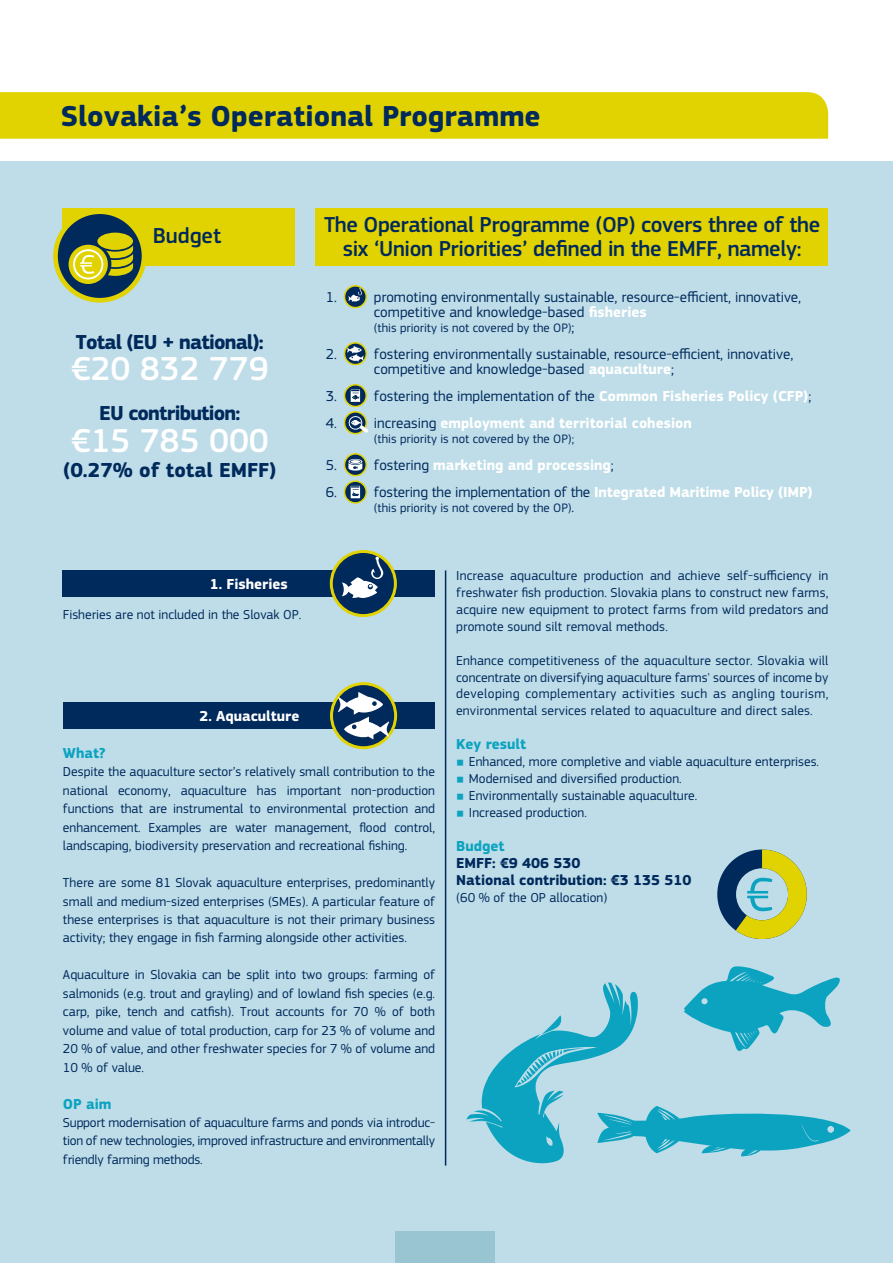
<style>
.page{position:relative;width:893px;height:1263px;background:#fff}
.page>*{position:absolute;margin:0;border:0;box-sizing:border-box;transform-origin:0 0}
.t1{font:500 34.5px "EC Square Sans Pro";color:#fff}
.t2{font:700 30px "EC Square Sans Pro";color:#00295c}
.t3{font:500 22.5px/24px "EC Square Sans Pro";letter-spacing:-.015em;color:#00295c;text-align:center}
.t4{font:700 21px "EC Square Sans Pro";letter-spacing:-.04em;color:#00295c}
.t5{font:700 21px "EC Square Sans Pro";color:#00295c}
.t6{font:15px/15px "EC Square Sans Pro";color:#00295c}
.t7{font:700 15px/27px "EC Square Sans Pro";color:#fff}
.t8{font:700 15px/17px "EC Square Sans Pro";color:#00295c}
.t9{font:700 15px "EC Square Sans Pro";color:#0ba3c0}
.t10{font:13.5px/18.5px "EC Square Sans Pro";color:#00295c;text-align:justify}
.t11{font:12.75px "EC Square Sans Pro";color:#00295c}
.s1{font-weight:700;color:#fff}
.s2{font-size:15px}
.s3{font-weight:400;color:#00295c}
.s4{font-size:9.3px;color:#0ba3c0}
.s5{color:#0ba3c0}
</style>
<div class="page">
<div style="left:0;top:161px;width:893px;height:1102px;background:#bedde8"></div>
<div style="left:0;top:92px;width:828px;height:47px;background:#e1d201"></div>
<div style="left:63px;top:208px;width:232px;height:57px;background:#e1d201"></div>
<div style="left:315px;top:208px;width:513px;height:57px;background:#e1d201"></div>
<div style="left:63px;top:570px;width:372px;height:27px;background:#00295c"></div>
<hr style="left:445px;top:570px;width:1px;height:595px;background:#00295c">
<svg style="left:330px;top:550px;width:67px;height:67px"></svg>
<div style="left:395px;top:1231px;width:100px;height:32px;background:#99c4d1"></div>
<svg style="left:53px;top:209px;width:93px;height:94px"></svg>
<div style="left:63px;top:703px;width:372px;height:26px;background:#00295c"></div>
<svg style="left:330px;top:682px;width:67px;height:67px"></svg>
<svg style="left:344px;top:285px;width:23px;height:23px"></svg>
<svg style="left:344px;top:342px;width:23px;height:23px"></svg>
<svg style="left:344px;top:453px;width:23px;height:51px"></svg>
<svg style="left:344px;top:384px;width:25px;height:50px"></svg>
<svg style="left:466px;top:966px;width:385px;height:197px"></svg>
<svg style="left:717px;top:849px;width:90px;height:90px"></svg>
<p class="t2" style="left:61px;top:98px;width:481px">Slovakia’s Operational Programme</p>
<p class="t3" style="left:153px;top:224px;width:70px">Budget</p>
<p class="t3" style="left:324px;top:213px;width:498px">The Operational Programme (OP) covers three of the six ‘Union Priorities’ defined in the EMFF, namely:</p>
<p class="t4" style="left:76px;top:329px;width:189px">Total (EU + national):</p>
<p class="t1" style="left:71px;top:349px;width:199px">€20 832 779</p>
<p class="t4" style="left:99px;top:401px;width:143px">EU contribution:</p>
<p class="t1" style="left:71px;top:420px;width:199px">€15 785 000</p>
<p class="t5" style="left:63px;top:458px;width:215px">(0.27% of total EMFF)</p>
<p class="t6" style="left:326px;top:289px;width:13px">1.</p>
<p class="t6" style="left:374px;top:289px;width:429px">promoting environmentally sustainable, resource-efficient, innovative, competitive and knowledge-based <span class="s1">fisheries</span></p>
<p class="t11" style="left:374px;top:320px;width:202px">(this priority is not covered by the OP)<span class="s2">;</span></p>
<p class="t6" style="left:374px;top:346px;width:421px">fostering environmentally sustainable, resource-efficient, innovative, competitive and knowledge-based <span class="s1">aquaculture</span>;</p>
<p class="t7" style="left:374px;top:383px;width:439px"><span class="s3">fostering the implementation of the</span> Common Fisheries Policy (CFP)<span class="s3">; increasing</span> employment and territorial cohesion</p>
<p class="t11" style="left:374px;top:431px;width:202px">(this priority is not covered by the OP);</p>
<p class="t7" style="left:374px;top:452px;width:440px"><span class="s3">fostering</span> marketing and processing<span class="s3">;<br>fostering the implementation of the</span> Integrated Maritime Policy (IMP)</p>
<p class="t11" style="left:374px;top:500px;width:202px">(this priority is not covered by the OP)<span class="s2">.</span></p>
<p class="t6" style="left:326px;top:346px;width:13px">2.</p>
<p class="t6" style="left:326px;top:382px;width:13px;line-height:27px">3.<br>4.</p>
<p class="t6" style="left:326px;top:451px;width:13px;line-height:27.2px">5.<br>6.</p>
<p class="t7" style="left:210px;top:571px;width:80px">1. Fisheries</p>
<p class="t10" style="left:456px;top:567px;width:374px;line-height:17px">Increase aquaculture production and achieve self-sufficiency in freshwater fish production. Slovakia plans to construct new farms, acquire new equipment to protect farms from wild predators and promote sound silt removal methods.</p>
<p class="t10" style="left:456px;top:652px;width:374px;line-height:17px">Enhance competitiveness of the aquaculture sector. Slovakia will concentrate on diversifying aquaculture farms' sources of income by developing complementary activities such as angling tourism, environmental services related to aquaculture and direct sales.</p>
<p class="t9" style="left:456px;top:735px;width:71px">Key result</p>
<p class="t10" style="left:456px;top:753px;width:364px"><span class="s4">■</span> Enhanced, more completive and viable aquaculture enterprises.</p>
<p class="t10" style="left:456px;top:770px;width:227px"><span class="s4">■</span> Modernised and diversified production.</p>
<p class="t10" style="left:456px;top:786px;width:243px"><span class="s4">■</span> Environmentally sustainable aquaculture.</p>
<p class="t10" style="left:456px;top:803px;width:132px"><span class="s4">■</span> Increased production.</p>
<p class="t8" style="left:456px;top:838px;width:237px"><span class="s5">Budget<br></span>EMFF: €9 406 530<br>National contribution: €3 135 510</p>
<p class="t10" style="left:456px;top:888px;width:153px">(60 % of the OP allocation)</p>
<p class="t10" style="left:63px;top:605px;width:240px">Fisheries are not included in the Slovak OP.</p>
<p class="t7" style="left:199px;top:703px;width:101px">2. Aquaculture</p>
<p class="t9" style="left:63px;top:744px;width:44px">What?</p>
<p class="t10" style="left:63px;top:763px;width:374px">Despite the aquaculture sector’s relatively small contribution to the national economy, aquaculture has important non-production functions that are instrumental to environmental protection and enhancement. Examples are water management, flood control, landscaping, biodiversity preservation and recreational fishing.</p>
<p class="t10" style="left:63px;top:873px;width:374px">There are some 81 Slovak aquaculture enterprises, predominantly small and medium-sized enterprises (SMEs). A particular feature of these enterprises is that aquaculture is not their primary business activity; they engage in fish farming alongside other activities.</p>
<p class="t10" style="left:63px;top:966px;width:374px">Aquaculture in Slovakia can be split into two groups: farming of salmonids (e.g. trout and grayling) and of lowland fish species (e.g. carp, pike, tench and catfish). Trout accounts for 70 % of both volume and value of total production, carp for 23 % of volume and 20 % of value, and other freshwater species for 7 % of volume and 10 % of value.</p>
<p class="t9" style="left:63px;top:1094px;width:50px">OP aim</p>
<p class="t10" style="left:63px;top:1113px;width:374px">Support modernisation of aquaculture farms and ponds via introduc&shy;tion of new technologies, improved infrastructure and environmentally friendly farming methods.</p>
</div>
